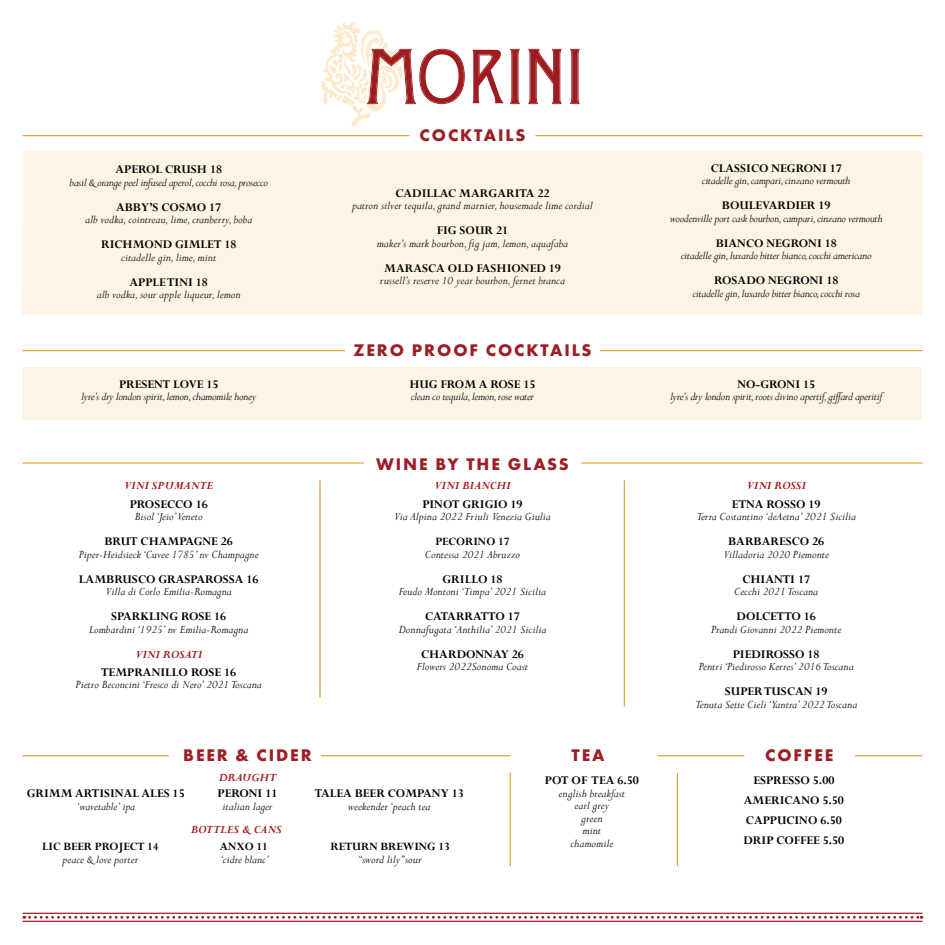
<style>
.page{position:relative;width:945px;height:945px;background:#fff}
.page>*{position:absolute;margin:0;border:0;box-sizing:border-box;transform-origin:0 0}
.t1{font:700 17.5px "Futura PT";letter-spacing:.11em;color:#9c1f25}
.t2{font:700 13.12px "Perpetua";color:#040503}
.t3{font:italic 12.5px "Perpetua";color:#231f20}
.t4{font:italic 12.5px "Perpetua";letter-spacing:-.03em;color:#231f20}
.t5{font:700 12.5px/12.5px "Perpetua";color:#040503;text-align:center}
.t6{font:italic 700 12.5px "Perpetua";color:#9e1c1f}
.s1{font-weight:400;font-style:italic;color:#231f20}
</style>
<div class="page">
<hr style="left:22px;top:135px;width:388px;height:1px;background:#e5a43c">
<hr style="left:535px;top:135px;width:387px;height:1px;background:#e5a43c">
<div style="left:22px;top:151px;width:900px;height:164px;background:#fef4e5"></div>
<div style="left:22px;top:368px;width:900px;height:52px;background:#fef4e5"></div>
<hr style="left:22px;top:350px;width:323px;height:1px;background:#e5a43c">
<hr style="left:600px;top:350px;width:322px;height:1px;background:#e5a43c">
<hr style="left:22px;top:462px;width:342px;height:2px;background:#e5a43c">
<hr style="left:581px;top:462px;width:341px;height:2px;background:#e5a43c">
<hr style="left:319px;top:480px;width:2px;height:218px;background:#e5a43c">
<hr style="left:510px;top:773px;width:1px;height:93px;background:#e5a43c">
<hr style="left:677px;top:773px;width:1px;height:93px;background:#e5a43c">
<hr style="left:624px;top:480px;width:1px;height:226px;background:#e5a43c">
<hr style="left:22px;top:755px;width:147px;height:1px;background:#e5a43c">
<hr style="left:321px;top:755px;width:189px;height:1px;background:#e5a43c">
<hr style="left:855px;top:755px;width:67px;height:1px;background:#e5a43c">
<hr style="left:658px;top:755px;width:86px;height:1px;background:#e5a43c">
<svg style="left:570px;top:49px;width:10px;height:55px"></svg>
<svg style="left:528px;top:49px;width:34px;height:55px"></svg>
<svg style="left:510px;top:49px;width:10px;height:55px"></svg>
<svg style="left:473px;top:50px;width:30px;height:53px"></svg>
<svg style="left:321px;top:22px;width:144px;height:104px"></svg>
<hr style="left:22px;top:913px;width:900px;height:1px;background:#9c1f25">
<hr style="left:22px;top:921px;width:900px;height:1px;background:#9c1f25">
<svg style="left:24px;top:916px;width:898px;height:3px"></svg>
<p class="t2" style="left:115px;top:161px;width:108px">APEROL CRUSH 18</p>
<p class="t4" style="left:70px;top:174px;width:200px">basil &amp; orange peel infused aperol, cocchi rosa, prosecco</p>
<p class="t2" style="left:116px;top:199px;width:107px">ABBY’S COSMO 17</p>
<p class="t3" style="left:85px;top:212px;width:169px">alb vodka, cointreau, lime, cranberry, boba</p>
<p class="t2" style="left:101px;top:236px;width:137px">RICHMOND GIMLET 18</p>
<p class="t3" style="left:121px;top:249px;width:97px">citadelle gin, lime, mint</p>
<p class="t2" style="left:130px;top:274px;width:80px">APPLE TINI 18</p>
<p class="t3" style="left:97px;top:287px;width:145px">alb vodka, sour apple liqueur, lemon</p>
<p class="t2" style="left:119px;top:376px;width:101px">PRESENT LOVE 15</p>
<p class="t4" style="left:81px;top:389px;width:177px">lyre’s dry london spirit, lemon, chamomile honey</p>
<p class="t6" style="left:124px;top:478px;width:91px">VINI SPUMANTE</p>
<p class="t2" style="left:130px;top:496px;width:79px">PROSECCO 16</p>
<p class="t3" style="left:135px;top:509px;width:69px">Bisol ‘Jeio’Veneto</p>
<p class="t2" style="left:105px;top:533px;width:130px">BRUT CHAMPAGNE 26</p>
<p class="t3" style="left:79px;top:546px;width:181px">Piper-Heidsieck ‘Cuvee 1785’ nv Champagne</p>
<p class="t2" style="left:79px;top:571px;width:181px">LAMBRUSCO GRASPAROSSA 16</p>
<p class="t3" style="left:106px;top:584px;width:128px">Villa di Corlo Emilia-Romagna</p>
<p class="t2" style="left:111px;top:608px;width:117px">SPARKLING ROSE 16</p>
<p class="t3" style="left:89px;top:621px;width:161px">Lombardini ‘1925’ nv Emilia-Romagna</p>
<p class="t6" style="left:135px;top:646px;width:69px">VINI ROSATI</p>
<p class="t2" style="left:101px;top:664px;width:136px">TEMPRANILLO ROSE 16</p>
<p class="t3" style="left:76px;top:677px;width:188px">Pietro Beconcini ‘Fresco di Nero’ 2021 Toscana</p>
<p class="t1" style="left:420px;top:124px;width:107px">COCKTAILS</p>
<p class="t2" style="left:395px;top:185px;width:156px">CADILLAC MARGARITA 22</p>
<p class="t3" style="left:352px;top:198px;width:242px">patron silver tequila, grand marnier, housemade lime cordial</p>
<p class="t2" style="left:437px;top:222px;width:73px">FIG SOUR 21</p>
<p class="t3" style="left:377px;top:235px;width:193px">maker’s mark bourbon, fig jam, lemon, aquafaba</p>
<p class="t2" style="left:384px;top:260px;width:178px">MARASCA OLD FASHIONED 19</p>
<p class="t3" style="left:380px;top:273px;width:187px">russell’s reserve 10 year bourbon, fernet branca</p>
<p class="t1" style="left:353px;top:339px;width:240px">ZERO PROOF COCKTAILS</p>
<p class="t2" style="left:409px;top:376px;width:128px">HUG FROM A ROSE 15</p>
<p class="t4" style="left:411px;top:389px;width:125px">clean co tequila, lemon, rose water</p>
<p class="t1" style="left:376px;top:453px;width:194px">WINE BY THE GLASS</p>
<p class="t6" style="left:434px;top:478px;width:78px">VINI BIANCHI</p>
<p class="t2" style="left:422px;top:496px;width:102px">PINOT GRIGIO 19</p>
<p class="t3" style="left:394px;top:509px;width:158px">Via Alpina 2022 Friuli Venezia Giulia</p>
<p class="t5" style="left:435px;top:535px;width:76px">PECORINO 17</p>
<p class="t3" style="left:425px;top:546px;width:97px">Contessa 2021 Abruzzo</p>
<p class="t2" style="left:443px;top:571px;width:61px">GRILLO 18</p>
<p class="t3" style="left:399px;top:584px;width:148px">Feudo Montoni ‘Timpa’ 2021 Sicilia</p>
<p class="t2" style="left:425px;top:608px;width:96px">CATARRATTO 17</p>
<p class="t3" style="left:399px;top:621px;width:149px">Donnafugata ‘Anthilia’ 2021 Sicilia</p>
<p class="t2" style="left:421px;top:646px;width:104px">CHARDONNAY 26</p>
<p class="t3" style="left:417px;top:659px;width:113px">Flowers 2022Sonoma Coast</p>
<p class="t2" style="left:711px;top:160px;width:133px">CLASSICO NEGRONI 17</p>
<p class="t4" style="left:702px;top:173px;width:150px">citadelle gin, campari, cinzano vermouth</p>
<p class="t2" style="left:722px;top:197px;width:110px">BOULEVARDIER 19</p>
<p class="t4" style="left:670px;top:210px;width:214px">woodenville port cask bourbon, campari, cinzano vermouth</p>
<p class="t2" style="left:716px;top:235px;width:123px">BIANCO NEGRONI 18</p>
<p class="t4" style="left:681px;top:248px;width:192px">citadelle gin, luxardo bitter bianco, cocchi americano</p>
<p class="t2" style="left:714px;top:272px;width:126px">ROSADO NEGRONI 18</p>
<p class="t4" style="left:693px;top:285px;width:169px">citadelle gin, luxardo bitter bianco, cocchi rosa</p>
<p class="t2" style="left:737px;top:376px;width:79px">NO-GRONI 15</p>
<p class="t4" style="left:670px;top:389px;width:214px">lyre’s dry london spirit, roots divino apertif, giffard aperitif</p>
<p class="t6" style="left:747px;top:478px;width:61px">VINI ROSSI</p>
<p class="t2" style="left:732px;top:496px;width:90px">ETNA ROSSO 19</p>
<p class="t3" style="left:696px;top:509px;width:161px">Terra Costantino ‘deAetna’ 2021 Sicilia</p>
<p class="t2" style="left:728px;top:533px;width:98px">BARBARESCO 26</p>
<p class="t3" style="left:723px;top:546px;width:107px">Villadoria 2020 Piemonte</p>
<p class="t2" style="left:742px;top:571px;width:69px">CHIANTI 17</p>
<p class="t3" style="left:734px;top:584px;width:86px">Cecchi 2021 Toscana</p>
<p class="t2" style="left:737px;top:608px;width:81px">DOLCETTO 16</p>
<p class="t3" style="left:711px;top:621px;width:132px">Prandi Giovanni 2022 Piemonte</p>
<p class="t2" style="left:733px;top:646px;width:88px">PIEDIROSSO 18</p>
<p class="t3" style="left:699px;top:659px;width:156px">Pentri ‘Piedirosso Kerres’ 2016 Toscana</p>
<p class="t2" style="left:725px;top:683px;width:104px">SUPER TUSCAN 19</p>
<p class="t3" style="left:695px;top:696px;width:164px">Tenuta Sette Cieli ‘Yantra’ 2022 Toscana</p>
<p class="t1" style="left:183px;top:744px;width:130px">BEER &amp; CIDER</p>
<p class="t1" style="left:572px;top:744px;width:35px">TEA</p>
<p class="t1" style="left:765px;top:744px;width:70px">COFFEE</p>
<p class="t6" style="left:219px;top:769px;width:59px">DRAUGHT</p>
<p class="t2" style="left:27px;top:785px;width:159px">GRIMM ARTISINAL ALES 15</p>
<p class="t3" style="left:76px;top:798px;width:61px">‘wavetable’ ipa</p>
<p class="t2" style="left:218px;top:785px;width:61px">PERONI 11</p>
<p class="t3" style="left:223px;top:798px;width:51px">italian lager</p>
<p class="t5" style="left:220px;top:840px;width:50px">ANXO 11</p>
<p class="t3" style="left:220px;top:851px;width:51px">‘cidre blanc’</p>
<p class="t6" style="left:191px;top:821px;width:92px">BOTTLES &amp; CANS</p>
<p class="t5" style="left:42px;top:840px;width:118px">LIC BEER PROJECT 14</p>
<p class="t3" style="left:63px;top:851px;width:77px">peace &amp; love porter</p>
<p class="t2" style="left:315px;top:785px;width:151px">TALEA BEER COMPANY 13</p>
<p class="t3" style="left:348px;top:798px;width:84px">weekender ‘peach tea</p>
<p class="t5" style="left:331px;top:840px;width:121px">RETURN BREWING 13 <span class="s1">“sword lily” sour</span></p>
<p class="t2" style="left:545px;top:772px;width:95px">POT OF TEA 6.50</p>
<p class="t3" style="left:559px;top:785px;width:68px">english breakfast</p>
<p class="t3" style="left:575px;top:798px;width:36px">earl grey</p>
<p class="t3" style="left:581px;top:810px;width:23px">green</p>
<p class="t3" style="left:583px;top:823px;width:20px">mint</p>
<p class="t3" style="left:571px;top:835px;width:44px">chamomile</p>
<p class="t2" style="left:753px;top:772px;width:82px">ESPRESSO 5.00</p>
<p class="t2" style="left:744px;top:792px;width:102px">AMERICANO 5.50</p>
<p class="t2" style="left:746px;top:812px;width:97px">CAPPUCINO 6.50</p>
<p class="t2" style="left:744px;top:832px;width:102px">DRIP COFFEE 5.50</p>
</div>
